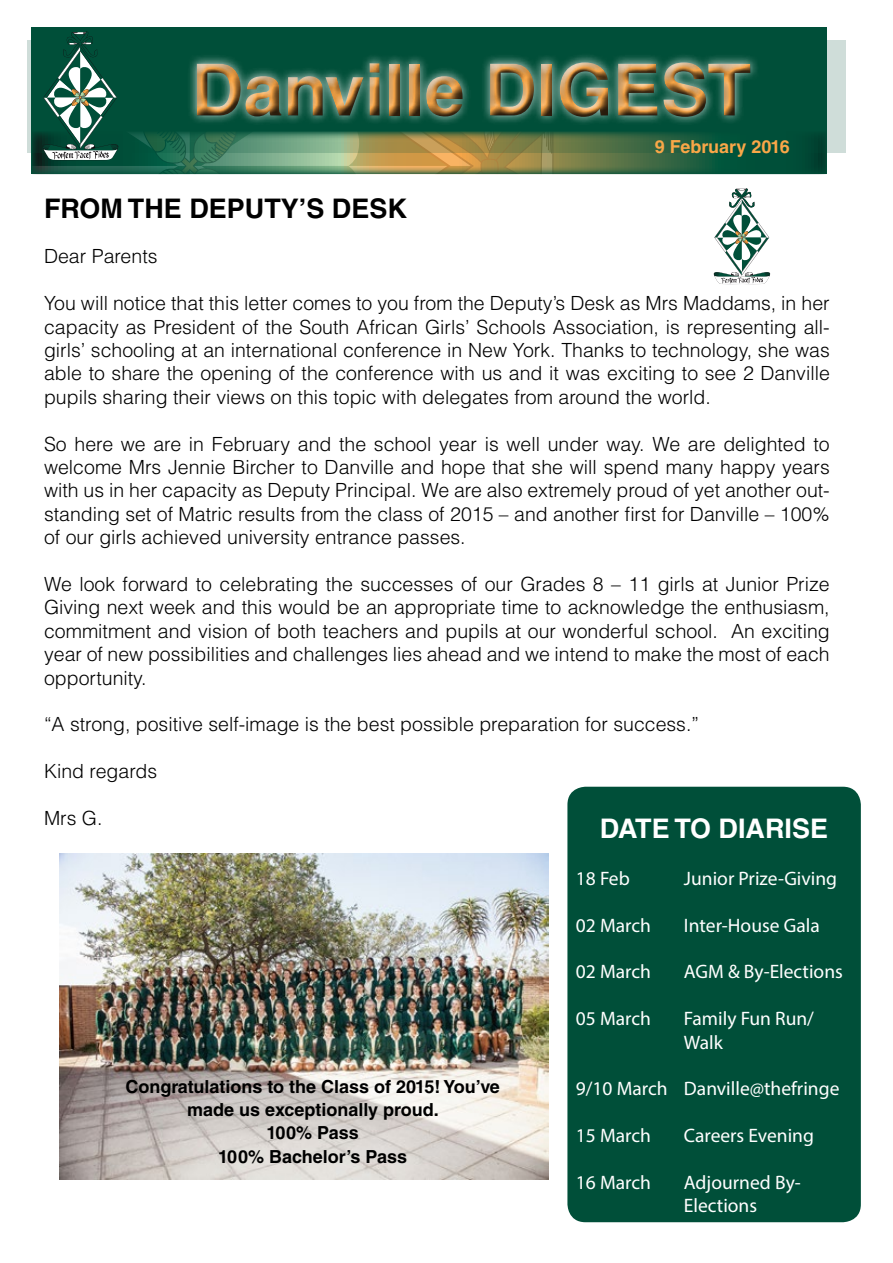
<style>
.page{position:relative;width:893px;height:1263px;background:#fff}
.page>*{position:absolute;margin:0;border:0;box-sizing:border-box;transform-origin:0 0}
.t1{font:700 72px "Helvetica LT Std";color:#faa748}
.t2{font:700 27px "Helvetica LT Std";color:#000}
.t3{font:700 27px "Helvetica LT Std";color:#fff}
.t4{font:300 19.5px/23.4px "Helvetica LT Std";color:#000;text-align:justify}
.t5{font:19.5px/23.4px "Myriad Pro";color:#fff}
.t6{font:700 18px/23.4px "Helvetica LT Std";color:#000;text-align:center}
.t7{font:700 18px "Helvetica LT Std";color:#faa748}
</style>
<div class="page">
<div style="left:31px;top:28px;width:795px;height:146px;background:#004f39"></div>
<div style="left:28px;top:40px;width:818px;height:113px;background:linear-gradient(to bottom,#cfddd9,#cfddd9)"></div>
<img style="left:59px;top:854px;width:489px;height:326px">
<div style="left:567px;top:787px;width:294px;height:435px;background:#004f39;border-radius:18px"></div>
<svg style="left:32px;top:31px;width:801px;height:254px"></svg>
<h1 class="t1" style="left:191px;top:46px;width:561px">Danville DIGEST</h1>
<p class="t7" style="left:655px;top:136px;width:136px">9 February 2016</p>
<h2 class="t2" style="left:44px;top:192px;width:364px">FROM THE DEPUTY’S DESK</h2>
<p class="t4" style="left:44px;top:245px;width:115px">Dear Parents</p>
<p class="t4" style="left:44px;top:291px;width:787px">You will notice that this letter comes to you from the Deputy’s Desk as Mrs Maddams, in her capacity as President of the South African Girls’ Schools Association, is representing all&shy;girls’ schooling at an international conference in New York. Thanks to technology, she was able to share the opening of the conference with us and it was exciting to see 2 Danville pupils sharing their views on this topic with delegates from around the world.</p>
<p class="t4" style="left:44px;top:432px;width:787px">So here we are in February and the school year is well under way. We are delighted to welcome Mrs Jennie Bircher to Danville and hope that she will spend many happy years with us in her capacity as Deputy Principal. We are also extremely proud of yet another out&shy;standing set of Matric results from the class of 2015 – and another first for Danville – 100% of our girls achieved university entrance passes.</p>
<p class="t4" style="left:44px;top:572px;width:787px">We look forward to celebrating the successes of our Grades 8 – 11 girls at Junior Prize Giving next week and this would be an appropriate time to acknowledge the enthusiasm, commitment and vision of both teachers and pupils at our wonderful school. An exciting year of new possibilities and challenges lies ahead and we intend to make the most of each opportunity.</p>
<p class="t4" style="left:44px;top:713px;width:656px">“A strong, positive self-image is the best possible preparation for success.”</p>
<p class="t4" style="left:44px;top:759px;width:115px">Kind regards</p>
<p class="t4" style="left:44px;top:806px;width:60px">Mrs G.</p>
<h2 class="t3" style="left:600px;top:812px;width:230px">DATE TO DIARISE</h2>
<p class="t5" style="left:576px;top:866px;width:55px">18 Feb</p>
<p class="t5" style="left:684px;top:866px;width:155px">Junior Prize-Giving</p>
<p class="t5" style="left:576px;top:913px;width:77px">02 March</p>
<p class="t5" style="left:684px;top:913px;width:137px">Inter-House Gala</p>
<p class="t5" style="left:576px;top:960px;width:77px">02 March</p>
<p class="t5" style="left:684px;top:960px;width:160px">AGM &amp; By-Elections</p>
<p class="t5" style="left:576px;top:1007px;width:77px">05 March</p>
<p class="t5" style="left:684px;top:1007px;width:132px">Family Fun Run/<br>Walk</p>
<p class="t5" style="left:576px;top:1077px;width:265px">9/10 March Danville@thefringe</p>
<p class="t5" style="left:576px;top:1124px;width:77px">15 March</p>
<p class="t5" style="left:684px;top:1124px;width:132px">Careers Evening</p>
<p class="t5" style="left:576px;top:1170px;width:77px">16 March</p>
<p class="t5" style="left:684px;top:1170px;width:118px">Adjourned By-<br>Elections</p>
<p class="t6" style="left:125px;top:1074px;width:376px">Congratulations to the Class of 2015! You’ve made us exceptionally proud.<br>100% Pass<br>100% Bachelor’s Pass</p>
</div>
